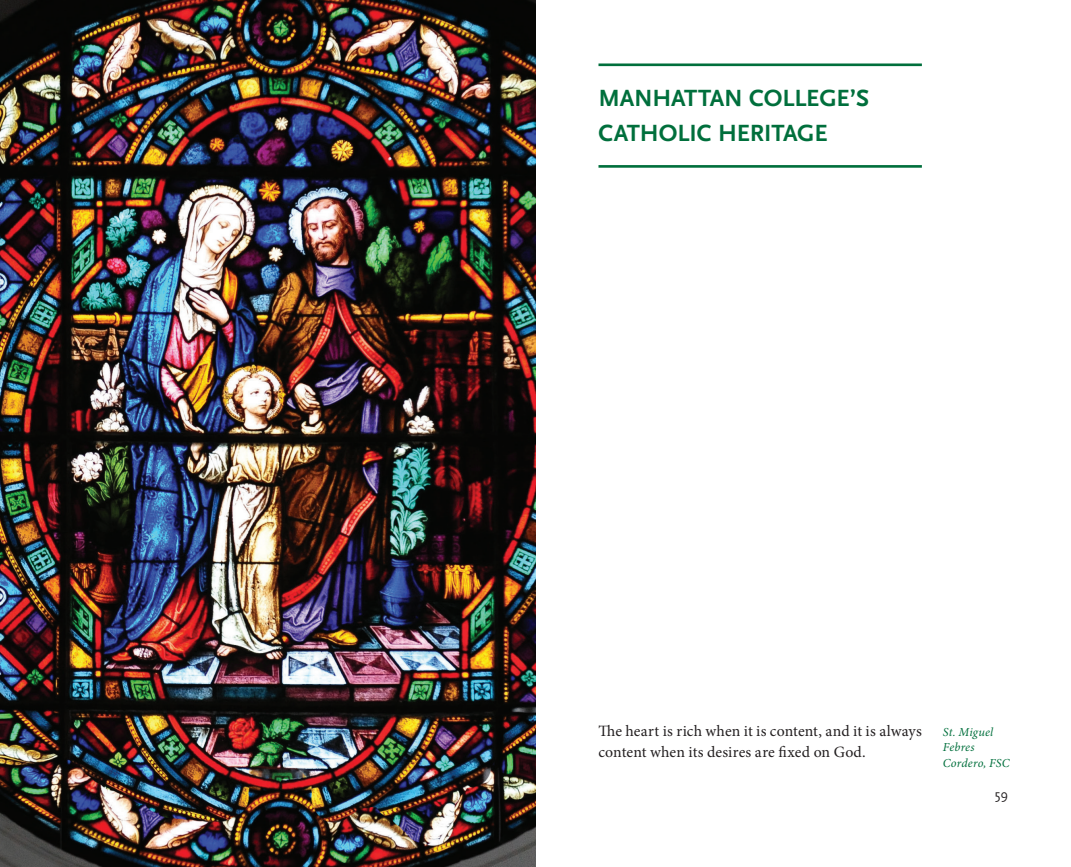
<style>
.page{position:relative;width:1071px;height:867px;background:#fff}
.page>*{position:absolute;margin:0;border:0;box-sizing:border-box;transform-origin:0 0}
.Section_Title{font:700 24.5px/35px "Scala Sans OT";letter-spacing:-.01em;color:#006f3c}
.Body_left_justify{font:15.75px/21px "Minion Pro";letter-spacing:.005em;color:#231f20}
.t1{font:14px "Scala Sans OT";color:#231f20}
.Byline{font:italic 12.25px/15.8px "Minion Pro";letter-spacing:.015em;color:#006f3c}
</style>
<div class="page">
<hr style="left:598px;top:63px;width:324px;height:3px;background:#006f3c">
<hr style="left:598px;top:165px;width:324px;height:3px;background:#006f3c">
<img style="left:0;top:0;width:536px;height:866px">
<p class="Section_Title" style="left:599px;top:81px;width:272px">MANHATTAN COLLEGE’S<br>CATHOLIC HERITAGE</p>
<p class="Body_left_justify" style="left:598px;top:720px;width:325px">The heart is rich when it is content, and it is always content when its desires are fixed on God.</p>
<p class="Byline" style="left:943px;top:723px;width:68px">St. Miguel<br>Febres<br>Cordero, FSC</p>
<p class="t1" style="left:995px;top:785px;width:15px">59</p>
</div>
